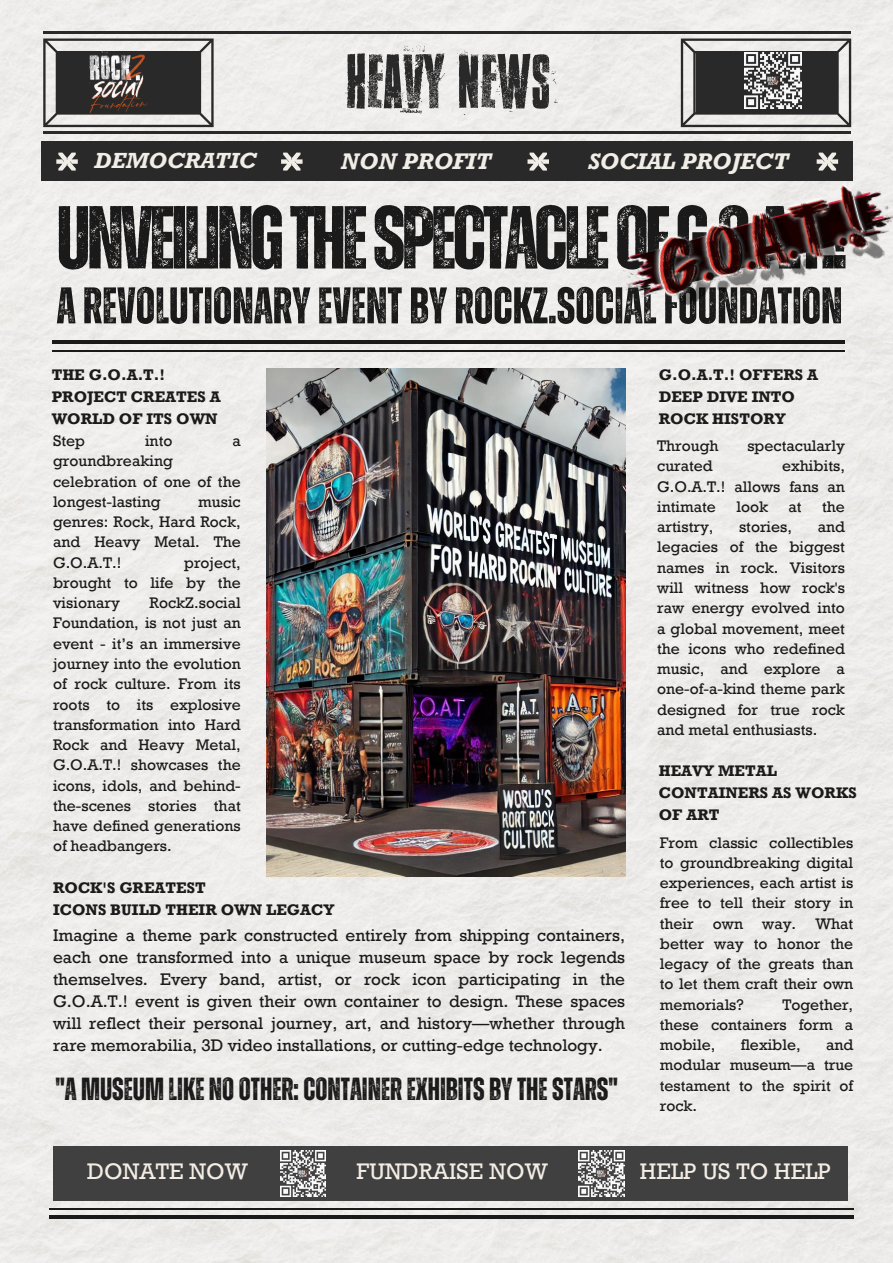
<style>
.page{position:relative;width:893px;height:1263px;background:#eeecea}
.page>*{position:absolute;margin:0;border:0;box-sizing:border-box;transform-origin:0 0}
.t1{font:700 89.25px "Zuume Rough";letter-spacing:-.04em;color:#1a1a1a}
.t2{font:73.72px "Walkthisway";color:#292929}
.t3{font:700 51.45px "Zuume Rough";color:#1a1a1a}
.t4{font:700 31.95px "Zuume Rough";color:#1a1a1a}
.t5{font:italic 700 23.25px "Rockwell Std";color:#f1eee7}
.t6{font:23.17px "Rockwell Std";letter-spacing:.005em;color:#f3ede5}
.t7{font:italic 700 22.42px "Rockwell Std";color:#f1eee7}
.t8{font:17.25px/21.9px "Rockwell Std";color:#1a1a1a;text-align:justify}
.t9{font:15.75px/20.2px "Rockwell Std";color:#1a1a1a;text-align:justify}
.t10{font:700 15.75px/21.9px "Rockwell Std";color:#1a1a1a}
</style>
<div class="page">
<img style="left:266px;top:368px;width:359px;height:508px">
<hr style="left:52px;top:350px;width:793px;height:2px;background:#1a1a1a">
<hr style="left:52px;top:340px;width:793px;height:4px;background:#1a1a1a">
<hr style="left:49px;top:1207px;width:804px;height:2px;background:#1a1a1a">
<hr style="left:49px;top:1215px;width:804px;height:4px;background:#1a1a1a">
<img style="left:613px;top:172px;width:280px;height:150px">
<svg style="left:43px;top:39px;width:171px;height:88px;background:#b7b6b5"></svg>
<svg style="left:681px;top:39px;width:170px;height:88px;background:#b7b6b4"></svg>
<hr style="left:43px;top:32px;width:808px;height:2px;background:#292929">
<hr style="left:43px;top:132px;width:808px;height:2px;background:#292929">
<div style="left:56px;top:52px;width:142px;height:61px;background:#292929"></div>
<div style="left:696px;top:52px;width:142px;height:61px;background:#292929"></div>
<div style="left:41px;top:141px;width:811px;height:40px;background:#292929"></div>
<svg style="left:56px;top:153px;width:22px;height:18px"></svg>
<svg style="left:281px;top:153px;width:21px;height:18px"></svg>
<svg style="left:527px;top:153px;width:22px;height:18px"></svg>
<svg style="left:816px;top:153px;width:22px;height:18px"></svg>
<img style="left:745px;top:52px;width:56px;height:57px">
<img style="left:89px;top:50px;width:59px;height:63px">
<div style="left:53px;top:1146px;width:794px;height:55px;background:#404040"></div>
<img style="left:280px;top:1151px;width:46px;height:45px">
<img style="left:578px;top:1151px;width:46px;height:45px">
<h2 class="t2" style="left:345px;top:41px;width:207px">Heavy News</h2>
<h3 class="t7" style="left:94px;top:153px;width:163px">DEMOCRATIC</h3>
<h3 class="t5" style="left:340px;top:153px;width:152px">NON PROFIT</h3>
<h3 class="t5" style="left:588px;top:153px;width:202px">SOCIAL PROJECT</h3>
<h1 class="t1" style="left:56px;top:197px;width:793px">UNVEILINGTHESPECTACLEOFG.O.A.T.!</h1>
<h3 class="t3" style="left:57px;top:282px;width:787px">AREVOLUTIONARYEVENTBYROCKZ.SOCIAL FOUNDATION</h3>
<p class="t10" style="left:52px;top:366px;width:170px">THE G.O.A.T.!<br>PROJECT CREATES A<br>WORLD OF ITS OWN</p>
<p class="t10" style="left:659px;top:366px;width:161px">G.O.A.T.! OFFERS A<br>DEEP DIVE INTO<br>ROCK HISTORY</p>
<p class="t9" style="left:53px;top:433px;width:33px">Step</p>
<p class="t9" style="left:145px;top:433px;width:29px">into</p>
<p class="t9" style="left:232px;top:433px;width:10px">a</p>
<p class="t9" style="left:53px;top:453px;width:189px;text-align:left">groundbreaking celebration of one of the longest-lasting</p>
<p class="t9" style="left:657px;top:438px;width:63px">Through</p>
<p class="t9" style="left:747px;top:438px;width:99px">spectacularly</p>
<p class="t9" style="left:657px;top:458px;width:57px">curated</p>
<p class="t9" style="left:657px;top:458px;width:189px;text-indent:125px">exhibits, G.O.A.T.! allows fans an intimate</p>
<p class="t9" style="left:53px;top:494px;width:189px;text-indent:145px">music genres: Rock, Hard Rock, and Heavy Metal. The G.O.A.T.!</p>
<p class="t9" style="left:736px;top:499px;width:33px">look</p>
<p class="t9" style="left:788px;top:499px;width:15px">at</p>
<p class="t9" style="left:822px;top:499px;width:24px">the</p>
<p class="t9" style="left:657px;top:519px;width:58px">artistry,</p>
<p class="t9" style="left:739px;top:519px;width:54px">stories,</p>
<p class="t9" style="left:657px;top:519px;width:189px;text-indent:160px">and legacies of the biggest names in rock. Visitors will witness how rock's raw energy evolved into a global movement, meet the icons who redefined music, and explore a one-of-a-kind theme park designed for true rock and metal enthusiasts.</p>
<p class="t9" style="left:53px;top:555px;width:189px;text-indent:131px">project, brought to life by the visionary</p>
<p class="t9" style="left:53px;top:595px;width:189px;text-indent:96px">RockZ.social Foundation, is not just an event - it’s an immersive journey into the evolution of rock culture. From its roots to its explosive transformation into Hard Rock and Heavy Metal, G.O.A.T.! showcases the icons, idols, and behind&shy;the-scenes stories that have defined generations of headbangers.</p>
<p class="t10" style="left:659px;top:763px;width:199px">HEAVY METAL<br>CONTAINERS AS WORKS<br>OF ART</p>
<p class="t9" style="left:660px;top:835px;width:195px">From classic collectibles to groundbreaking digital experiences, each artist is free to tell their story in their own way. What better way to honor the legacy of the greats than to let them craft their own memorials?</p>
<p class="t10" style="left:53px;top:879px;width:283px">ROCK'S GREATEST<br>ICONS BUILD THEIR OWN LEGACY</p>
<p class="t8" style="left:53px;top:927px;width:573px">Imagine a theme park constructed entirely from shipping containers, each one transformed into a unique museum space by rock legends themselves. Every band, artist, or rock icon participating in the G.O.A.T.! event is given their own container to design. These spaces will reflect their personal journey, art, and history—whether through rare memorabilia, 3D video installations, or cutting-edge technology.</p>
<p class="t9" style="left:660px;top:997px;width:195px;text-indent:122px">Together, these containers form a mobile,</p>
<p class="t9" style="left:741px;top:1037px;width:61px">flexible,</p>
<p class="t9" style="left:660px;top:1037px;width:195px;text-indent:166px">and modular museum—a true testament to the spirit of rock.</p>
<h3 class="t4" style="left:55px;top:1074px;width:564px">"AMUSEUMLIKE NOOTHER:CONTAINEREXHIBITSBYTHESTARS"</h3>
<h3 class="t6" style="left:87px;top:1163px;width:162px">DONATE NOW</h3>
<h3 class="t6" style="left:356px;top:1163px;width:193px">FUNDRAISE NOW</h3>
<h3 class="t6" style="left:640px;top:1163px;width:192px">HELP US TO HELP</h3>
</div>
